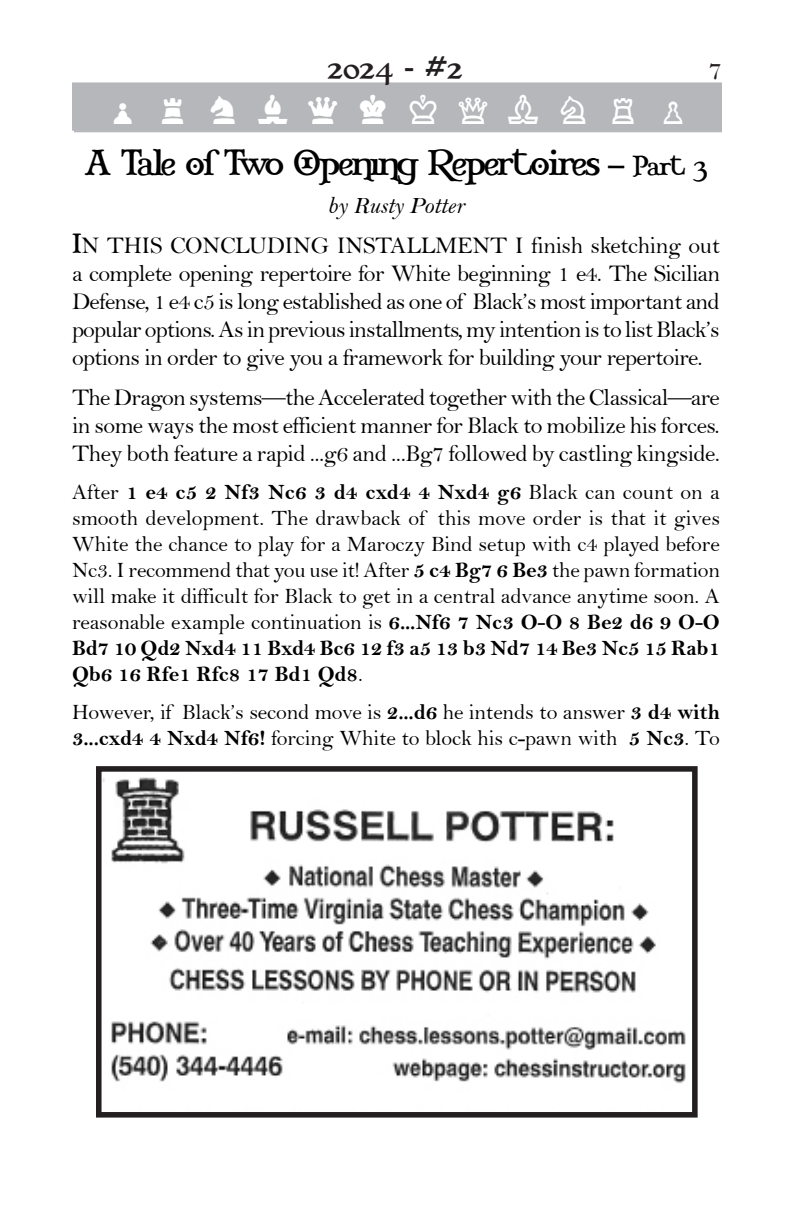
<style>
.page{position:relative;width:792px;height:1224px;background:#fff}
.page>*{position:absolute;margin:0;border:0;box-sizing:border-box;transform-origin:0 0}
.t1{font:36px "Chess Piece";letter-spacing:.39em;color:#fff}
.t2{font:32px "Mary Jane Antique";letter-spacing:-.09em;color:#000}
.t3{font:28px "Mary Jane Antique";color:#231f20}
.t4{font:28px "Bell";color:#231f20}
.t5{font:24px/28px "Bell";letter-spacing:-.03em;color:#000;text-align:justify}
.t6{font:24px "Bell MT Italic";color:#000}
.t7{font:22px/26px "Bell";letter-spacing:-.01em;color:#000;text-align:justify}
.t8{font:22px/26px "Bell MT Bold";letter-spacing:-.01em;color:#000}
.s1{font-family:"Mary Jane Alternate"}
.s2{font-size:24px}
.s3{font-family:"Mary Jane Alternate";font-size:24px}
.s4{font-family:"Mary Jane Antique"}
.s5{font-family:"Bell"}
.s6{font-family:"Bell MT Bold"}
</style>
<div class="page">
<div style="left:72px;top:82px;width:650px;height:49px;background:#b6b7bb;border:2px solid #b6b7bb"></div>
<div style="left:74px;top:90px;width:648px;height:42px;border:2px solid #b6b7bb"></div>
<img style="left:103px;top:777px;width:583px;height:307px">
<div style="left:96px;top:766px;width:602px;height:352px;border:6px solid #231f20"></div>
<p class="t3" style="left:327px;top:43px;width:137px">2024 - #2</p>
<p class="t4" style="left:708px;top:53px;width:15px">7</p>
<h1 class="t1" style="left:105px;top:90px;width:588px">otjnwlkqbhrp</h1>
<h2 class="t2" style="left:84px;top:134px;width:625px">A Tale <span class="s1">o</span>f Two <span class="s1">Op</span>e<span class="s1">ning R</span>eper<span class="s1">to</span>ires <span class="s2">–</span> <span class="s3">P</span><span class="s2">a</span><span class="s3">rt</span> <span class="s2">3</span></h2>
<p class="t6" style="left:328px;top:191px;width:138px">by Rusty Potter</p>
<p class="t5" style="left:72px;top:231px;width:650px"><span class="s4">I</span>N THIS CONCLUDING INSTALLMENT I finish sketching out a complete opening repertoire for White beginning 1 e4. The Sicilian Defense, 1 e4 c5 is long established as one of Black’s most important and popular options. As in previous installments, my intention is to list Black’s options in order to give you a framework for building your repertoire.</p>
<p class="t5" style="left:72px;top:383px;width:649px">The Dragon systems—the Accelerated together with the Classical—are in some ways the most efficient manner for Black to mobilize his forces.<br>They both feature a rapid ...g6 and ...Bg7 followed by castling kingside.</p>
<p class="t8" style="left:72px;top:479px;width:649px"><span class="s5">After</span> 1 e4 c5 2 Nf3 Nc6 3 d4 cxd4 4 Nxd4 g6 <span class="s5">Black can count on a</span></p>
<p class="t7" style="left:72px;top:505px;width:650px">smooth development. The drawback of this move order is that it gives White the chance to play for a Maroczy Bind setup with c4 played before Nc3. I recommend that you use it! After <span class="s6">5 c4 Bg7 6 Be3</span> the pawn formation will make it difficult for Black to get in a central advance anytime soon. A reasonable example continuation is <span class="s6">6...Nf6 7 Nc3 O-O 8 Be2 d6 9 O-O</span></p>
<p class="t8" style="left:72px;top:635px;width:650px">Bd7 10 Qd2 Nxd4 11 Bxd4 Bc6 12 f3 a5 13 b3 Nd7 14 Be3 Nc5 15 Rab1<br>Qb6 16 Rfe1 Rfc8 17 Bd1 Qd8<span class="s5">.</span></p>
<p class="t7" style="left:72px;top:699px;width:650px">However, if Black’s second move is <span class="s6">2...d6</span> he intends to answer <span class="s6">3 d4 with<br>3...cxd4 4 Nxd4 Nf6!</span> forcing White to block his c-pawn with <span class="s6">5 Nc3</span>. To</p>
</div>
